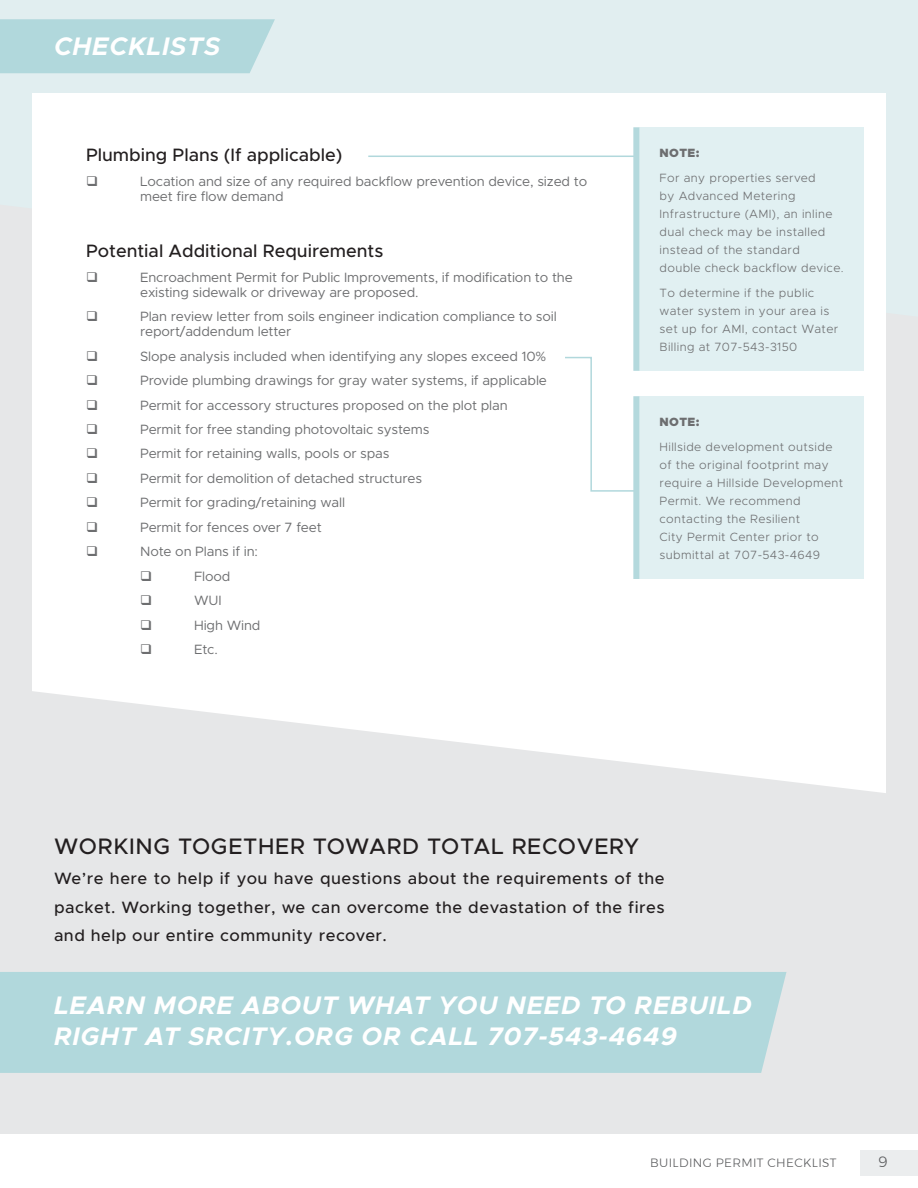
<style>
.page{position:relative;width:918px;height:1188px;background:#fff}
.page>*{position:absolute;margin:0;border:0;box-sizing:border-box;transform-origin:0 0}
.t1{font:italic 700 25.5px/30.6px "Metropolis";letter-spacing:.03em;color:#fff}
.t2{font:500 22.5px "Metropolis";letter-spacing:.03em;color:#231f20}
.t3{font:500 18px "Metropolis";color:#231f20}
.t4{font:500 16.5px/28.5px "Metropolis";letter-spacing:.03em;color:#231f20;text-align:justify}
.t5{font:300 15px "Montserrat";color:#5b5c5e}
.t6{font:13.5px/15px "Metropolis";letter-spacing:-.01em;color:#6d6e70}
.t7{font:300 12px/18px "Metropolis";letter-spacing:.03em;color:#6d6e70}
.t8{font:300 12px "Montserrat";letter-spacing:.03em;color:#5b5c5e}
.t9{font:900 12px "Metropolis";letter-spacing:.03em;color:#6d6e70}
</style>
<div class="page">
<div style="left:861px;top:1150px;width:57px;height:26px;background:#ebedee"></div>
<div style="left:0;top:0;width:918px;height:502px;background:#e1eef0"></div>
<div style="left:0;top:502px;width:918px;height:185px;background:#e6e7e8"></div>
<div style="left:32px;top:93px;width:854px;height:1032px;background:#fff"></div>
<div style="left:0;top:19px;width:275px;height:54px;background:#b1d8dc"></div>
<div style="left:639px;top:127px;width:225px;height:244px;background:#e1f0f2"></div>
<div style="left:639px;top:396px;width:225px;height:183px;background:#e1f0f2"></div>
<hr style="left:368px;top:156px;width:266px;height:1px;background:#b1d8dc">
<svg style="left:565px;top:356px;width:68px;height:136px"></svg>
<svg style="left:0;top:687px;width:918px;height:447px;background:#e9eaeb"></svg>
<div style="left:0;top:972px;width:786px;height:101px;background:#b1d8dc"></div>
<div style="left:633px;top:396px;width:6px;height:183px;background:#b4d9dd"></div>
<div style="left:633px;top:127px;width:6px;height:244px;background:#b4d9dd"></div>
<h1 class="t1" style="left:54px;top:33px;width:168px">CHECKLISTS</h1>
<h3 class="t3" style="left:86px;top:148px;width:258px">Plumbing Plans (If applicable)</h3>
<p class="t6" style="left:140px;top:174px;width:449px">Location and size of any required backflow prevention device, sized to meet fire flow demand</p>
<h3 class="t3" style="left:86px;top:244px;width:299px">Potential Additional Requirements</h3>
<p class="t6" style="left:140px;top:271px;width:434px">Encroachment Permit for Public Improvements, if modification to the existing sidewalk or driveway are proposed.</p>
<p class="t6" style="left:140px;top:310px;width:418px">Plan review letter from soils engineer indication compliance to soil report/addendum letter</p>
<p class="t6" style="left:140px;top:350px;width:408px">Slope analysis included when identifying any slopes exceed 10%</p>
<p class="t6" style="left:140px;top:374px;width:408px">Provide plumbing drawings for gray water systems, if applicable</p>
<p class="t6" style="left:140px;top:398px;width:369px">Permit for accessory structures proposed on the plot plan</p>
<p class="t6" style="left:140px;top:423px;width:291px">Permit for free standing photovoltaic systems</p>
<p class="t6" style="left:140px;top:447px;width:251px">Permit for retaining walls, pools or spas</p>
<p class="t6" style="left:140px;top:472px;width:283px">Permit for demolition of detached structures</p>
<p class="t6" style="left:140px;top:496px;width:207px">Permit for grading/retaining wall</p>
<p class="t6" style="left:140px;top:521px;width:183px">Permit for fences over 7 feet</p>
<p class="t6" style="left:140px;top:545px;width:119px">Note on Plans if in:</p>
<p class="t6" style="left:194px;top:570px;width:38px">Flood</p>
<p class="t6" style="left:194px;top:594px;width:29px">WUI</p>
<p class="t6" style="left:194px;top:618px;width:68px">High Wind</p>
<p class="t6" style="left:194px;top:643px;width:25px">Etc.</p>
<p class="t9" style="left:660px;top:149px;width:41px">NOTE:</p>
<p class="t7" style="left:660px;top:170px;width:186px">For any properties served<br>by Advanced Metering<br>Infrastructure (AMI), an inline dual check may be installed instead of the standard double check backflow device.</p>
<p class="t7" style="left:660px;top:284px;width:180px">To determine if the public water system in your area is set up for AMI, contact Water<br>Billing at 707-543-3150</p>
<p class="t9" style="left:660px;top:418px;width:41px">NOTE:</p>
<p class="t7" style="left:660px;top:439px;width:185px">Hillside development outside of the original footprint may require a Hillside Development<br>Permit. We recommend contacting the Resilient<br>City Permit Center prior to submittal at 707-543-4649</p>
<h2 class="t2" style="left:54px;top:838px;width:587px">WORKING TOGETHER TOWARD TOTAL RECOVERY</h2>
<p class="t4" style="left:54px;top:865px;width:612px">We’re here to help if you have questions about the requirements of the packet. Working together, we can overcome the devastation of the fires and help our entire community recover.</p>
<h1 class="t1" style="left:54px;top:993px;width:699px">LEARN MORE ABOUT WHAT YOU NEED TO REBUILD<br>RIGHT AT SRCITY.ORG OR CALL 707-543-4649</h1>
<p class="t8" style="left:650px;top:1155px;width:188px">BUILDING PERMIT CHECKLIST</p>
<p class="t5" style="left:878px;top:1153px;width:11px">9</p>
</div>
